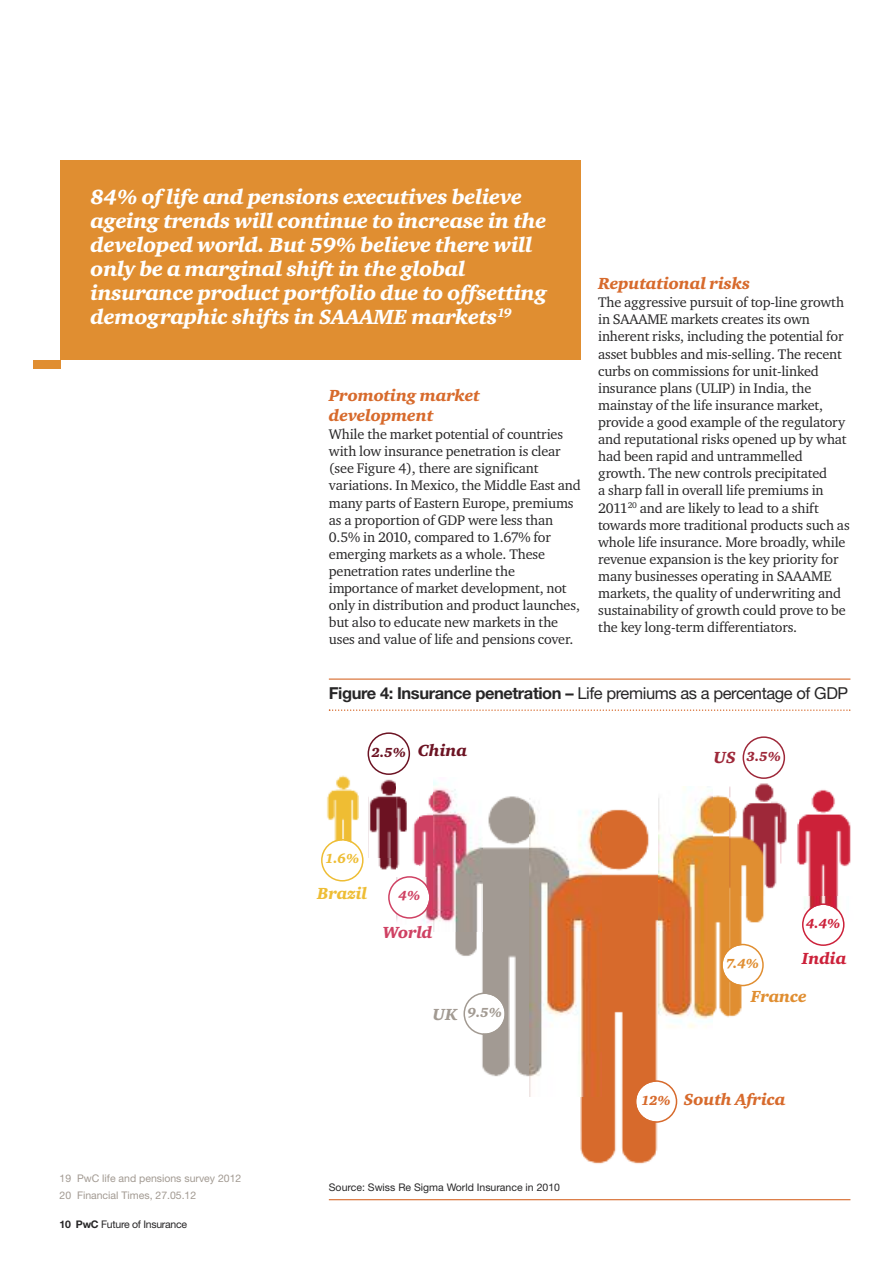
<style>
.page{position:relative;width:893px;height:1263px;background:#fff}
.page>*{position:absolute;margin:0;border:0;box-sizing:border-box;transform-origin:0 0}
.t1{font:21px/24px "Charter ITC Blac Ital";letter-spacing:-.015em;color:#fff}
.t2{font:16.5px "Helvetica Neue";letter-spacing:-.025em;color:#272627}
.t3{font:16.5px/19.8px "Charter ITC Blac Ital";letter-spacing:-.01em;color:#d76a2c}
.t4{font:16.5px "Charter ITC Blac Ital";letter-spacing:-.01em;color:#eebd34}
.t5{font:16.5px "Charter ITC Blac Ital";letter-spacing:-.01em;color:#e08e31}
.t6{font:16.5px "Charter ITC Blac Ital";letter-spacing:-.01em;color:#6c1323}
.t7{font:16.5px "Charter ITC Blac Ital";letter-spacing:-.015em;color:#cf4163}
.t8{font:16.5px "Charter ITC Blac Ital";letter-spacing:-.01em;color:#cc213a}
.t9{font:16.5px "Charter ITC Blac Ital";color:#9e2839}
.t10{font:16.5px "Charter ITC Blac Ital";color:#a29a92}
.t11{font:14.25px/17.1px "Charter ITC";letter-spacing:-.01em;color:#272627}
.t12{font:13.5px "Charter ITC Blac Ital";color:#a29a92}
.t13{font:13.5px "Charter ITC Blac Ital";color:#e08e31}
.t14{font:13.5px "Charter ITC Blac Ital";color:#eebd34}
.t15{font:13.5px "Charter ITC Blac Ital";color:#6c1323}
.t16{font:13.5px "Charter ITC Blac Ital";color:#cc213a}
.t17{font:13.5px "Charter ITC Blac Ital";color:#9e2839}
.t18{font:13.5px "Charter ITC Blac Ital";color:#d76a2c}
.t19{font:13.5px "Charter ITC Blac Ital";color:#cf4163}
.t20{font:10.5px/16.8px "Helvetica Neue";color:#a29a92}
.t21{font:10.5px "Helvetica Neue";color:#272627}
.t22{font:10.5px "Helvetica Neue";letter-spacing:-.025em;color:#272627}
.s1{font-weight:700}
</style>
<div class="page">
<img style="left:396px;top:793px;width:37px;height:131px">
<img style="left:771px;top:786px;width:9px;height:103px">
<hr style="left:329px;top:678px;width:521px;height:2px;background:#d76a2c">
<svg style="left:329px;top:709px;width:521px;height:2px"></svg>
<div style="left:61px;top:160px;width:520px;height:200px;background:#e08e31"></div>
<div style="left:33px;top:360px;width:28px;height:9px;background:#e08e31"></div>
<hr style="left:329px;top:1199px;width:521px;height:1px;background:#d76a2c">
<img style="left:433px;top:780px;width:96px;height:297px">
<img style="left:683px;top:783px;width:88px;height:235px">
<img style="left:780px;top:789px;width:71px;height:140px">
<img style="left:529px;top:787px;width:183px;height:377px">
<img style="left:529px;top:787px;width:73px;height:309px">
<img style="left:368px;top:779px;width:28px;height:91px">
<img style="left:327px;top:775px;width:32px;height:64px">
<svg style="left:635px;top:1080px;width:42px;height:43px"></svg>
<svg style="left:463px;top:992px;width:43px;height:43px"></svg>
<svg style="left:721px;top:944px;width:43px;height:42px"></svg>
<svg style="left:321px;top:839px;width:43px;height:42px"></svg>
<svg style="left:367px;top:732px;width:43px;height:43px"></svg>
<svg style="left:388px;top:876px;width:43px;height:43px"></svg>
<svg style="left:802px;top:903px;width:42px;height:43px"></svg>
<svg style="left:743px;top:736px;width:42px;height:43px"></svg>
<p class="t1" style="left:91px;top:185px;width:458px">84% of life and pensions executives believe ageing trends will continue to increase in the developed world. But 59% believe there will only be a marginal shift in the global insurance product portfolio due to offsetting demographic shifts in SAAAME markets<sup>19</sup></p>
<p class="t3" style="left:329px;top:385px;width:153px">Promoting market development</p>
<p class="t11" style="left:329px;top:426px;width:254px">While the market potential of countries with low insurance penetration is clear (see Figure 4), there are significant variations. In Mexico, the Middle East and many parts of Eastern Europe, premiums as a proportion of GDP were less than 0.5% in 2010, compared to 1.67% for emerging markets as a whole. These penetration rates underline the importance of market development, not only in distribution and product launches, but also to educate new markets in the uses and value of life and pensions cover.</p>
<p class="t3" style="left:598px;top:273px;width:154px">Reputational risks</p>
<p class="t11" style="left:598px;top:294px;width:253px">The aggressive pursuit of top-line growth in SAAAME markets creates its own inherent risks, including the potential for asset bubbles and mis-selling. The recent curbs on commissions for unit-linked insurance plans (ULIP) in India, the mainstay of the life insurance market, provide a good example of the regulatory and reputational risks opened up by what had been rapid and untrammelled growth. The new controls precipitated<br>a sharp fall in overall life premiums in 2011<sup>20</sup> and are likely to lead to a shift towards more traditional products such as whole life insurance. More broadly, while revenue expansion is the key priority for many businesses operating in SAAAME markets, the quality of underwriting and sustainability of growth could prove to be the key long-term differentiators.</p>
<p class="t2" style="left:329px;top:687px;width:521px"><span class="s1">Figure 4: Insurance penetration –</span> Life premiums as a percentage of GDP</p>
<p class="t15" style="left:372px;top:744px;width:36px">2.5%</p>
<p class="t6" style="left:418px;top:741px;width:51px">China</p>
<p class="t14" style="left:325px;top:851px;width:35px">1.6%</p>
<p class="t4" style="left:317px;top:884px;width:51px">Brazil</p>
<p class="t19" style="left:398px;top:888px;width:23px">4%</p>
<p class="t7" style="left:383px;top:923px;width:51px">World</p>
<p class="t10" style="left:432px;top:1004px;width:26px">UK</p>
<p class="t12" style="left:468px;top:1004px;width:36px">9.5%</p>
<p class="t20" style="left:60px;top:1171px;width:183px">19 PwC life and pensions survey 2012<br>20 Financial Times, 27.05.12</p>
<p class="t21" style="left:329px;top:1183px;width:233px">Source: Swiss Re Sigma World Insurance in 2010</p>
<p class="t22" style="left:60px;top:1220px;width:129px"><span class="s1">10 PwC</span> Future of Insurance</p>
<p class="t9" style="left:713px;top:747px;width:24px">US</p>
<p class="t17" style="left:747px;top:748px;width:36px">3.5%</p>
<p class="t13" style="left:726px;top:955px;width:35px">7.4%</p>
<p class="t16" style="left:806px;top:915px;width:36px">4.4%</p>
<p class="t8" style="left:802px;top:948px;width:46px">India</p>
<p class="t5" style="left:751px;top:986px;width:58px">France</p>
<p class="t18" style="left:641px;top:1092px;width:31px">12%</p>
<p class="t3" style="left:684px;top:1089px;width:103px">South Africa</p>
</div>
